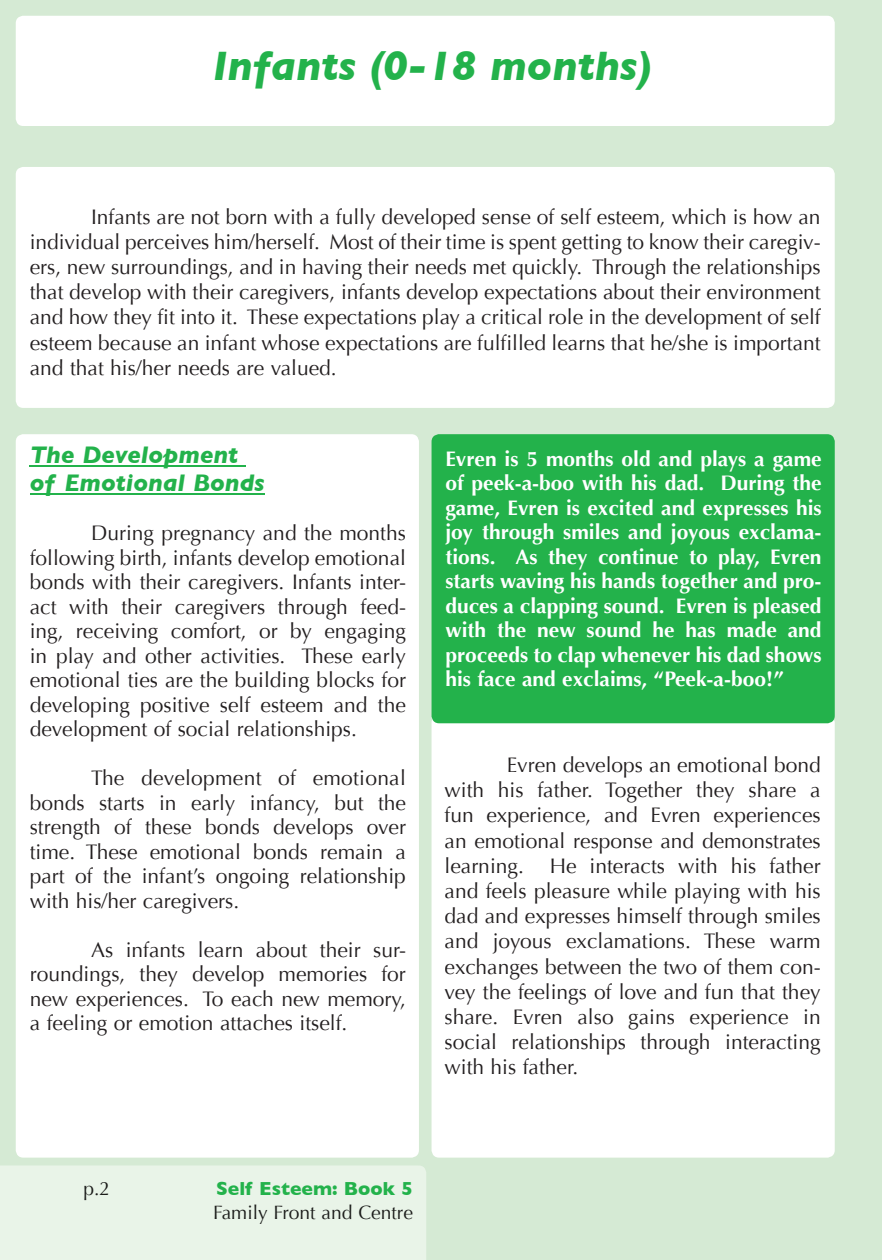
<style>
.page{position:relative;width:882px;height:1260px;background:#d5ead4}
.page>*{position:absolute;margin:0;border:0;box-sizing:border-box;transform-origin:0 0}
.t1{font:italic 700 42px "Gill Sans";color:#23b24b}
.t2{font:italic 700 24.5px/28px "Gill Sans";color:#23b24b}
.t3{font:21px/25.2px "Optima";color:#231f20;text-align:justify}
.t4{font:700 21px/24.5px "Optima";color:#fff;text-align:justify}
.t5{font:19.25px "Optima";color:#1b1c1a}
.t6{font:700 19.25px "Gill Sans";color:#23b24b}
</style>
<div class="page">
<div style="left:0;top:1166px;width:426px;height:94px;background:#e9f4e8"></div>
<div style="left:66px;top:1183px;width:144px;height:18px;background:#e9f4e8"></div>
<div style="left:215px;top:1204px;width:197px;height:20px;background:#e9f4e8"></div>
<div style="left:16px;top:16px;width:819px;height:110px;background:#fff;border-radius:8px"></div>
<div style="left:16px;top:434px;width:403px;height:724px;background:#fff;border-radius:8px"></div>
<hr style="left:30px;top:465px;width:216px;height:1px;background:#23b24b">
<hr style="left:30px;top:493px;width:235px;height:1px;background:#23b24b">
<div style="left:16px;top:167px;width:819px;height:241px;background:#fff;border-radius:8px"></div>
<div style="left:432px;top:715px;width:403px;height:443px;background:#fff;border-radius:8px"></div>
<div style="left:432px;top:434px;width:403px;height:289px;background:#23b24b;border-radius:8px"></div>
<h1 class="t1" style="left:213px;top:41px;width:440px">Infants (0-18 months)</h1>
<p class="t3" style="left:30px;top:204px;width:793px;text-indent:61px">Infants are not born with a fully developed sense of self esteem, which is how an individual perceives him/herself. Most of their time is spent getting to know their caregiv&shy;ers, new surroundings, and in having their needs met quickly. Through the relationships that develop with their caregivers, infants develop expectations about their environment and how they fit into it. These expectations play a critical role in the development of self esteem because an infant whose expectations are fulfilled learns that he/she is important and that his/her needs are valued.</p>
<p class="t2" style="left:30px;top:441px;width:236px">The Development of Emotional Bonds</p>
<p class="t3" style="left:30px;top:521px;width:378px;line-height:24.5px;text-indent:61px">During pregnancy and the months following birth, infants develop emotional bonds with their caregivers. Infants inter&shy;act with their caregivers through feed&shy;ing, receiving comfort, or by engaging in play and other activities. These early emotional ties are the building blocks for developing positive self esteem and the development of social relationships.</p>
<p class="t3" style="left:30px;top:766px;width:378px;line-height:24.5px;text-indent:61px">The development of emotional bonds starts in early infancy, but the strength of these bonds develops over time. These emotional bonds remain a part of the infant’s ongoing relationship with his/her caregivers.</p>
<p class="t3" style="left:30px;top:938px;width:378px;line-height:24.5px;text-indent:61px">As infants learn about their sur&shy;roundings, they develop memories for new experiences. To each new memory, a feeling or emotion attaches itself.</p>
<p class="t4" style="left:445px;top:447px;width:378px">Evren is 5 months old and plays a game of peek-a-boo with his dad. During the game, Evren is excited and expresses his joy through smiles and joyous exclama&shy;tions. As they continue to play, Evren starts waving his hands together and pro&shy;duces a clapping sound. Evren is pleased with the new sound he has made and proceeds to clap whenever his dad shows his face and exclaims, “Peek-a-boo!”</p>
<p class="t3" style="left:444px;top:753px;width:378px;text-indent:62px">Evren develops an emotional bond with his father. Together they share a fun experience, and Evren experiences an emotional response and demonstrates learning. He interacts with his father and feels pleasure while playing with his dad and expresses himself through smiles and joyous exclamations. These warm exchanges between the two of them con&shy;vey the feelings of love and fun that they share. Evren also gains experience in social relationships through interacting with his father.</p>
<p class="t5" style="left:83px;top:1178px;width:28px">p.2</p>
<p class="t6" style="left:216px;top:1178px;width:198px">Self Esteem: Book 5</p>
<p class="t5" style="left:213px;top:1201px;width:201px">Family Front and Centre</p>
</div>
